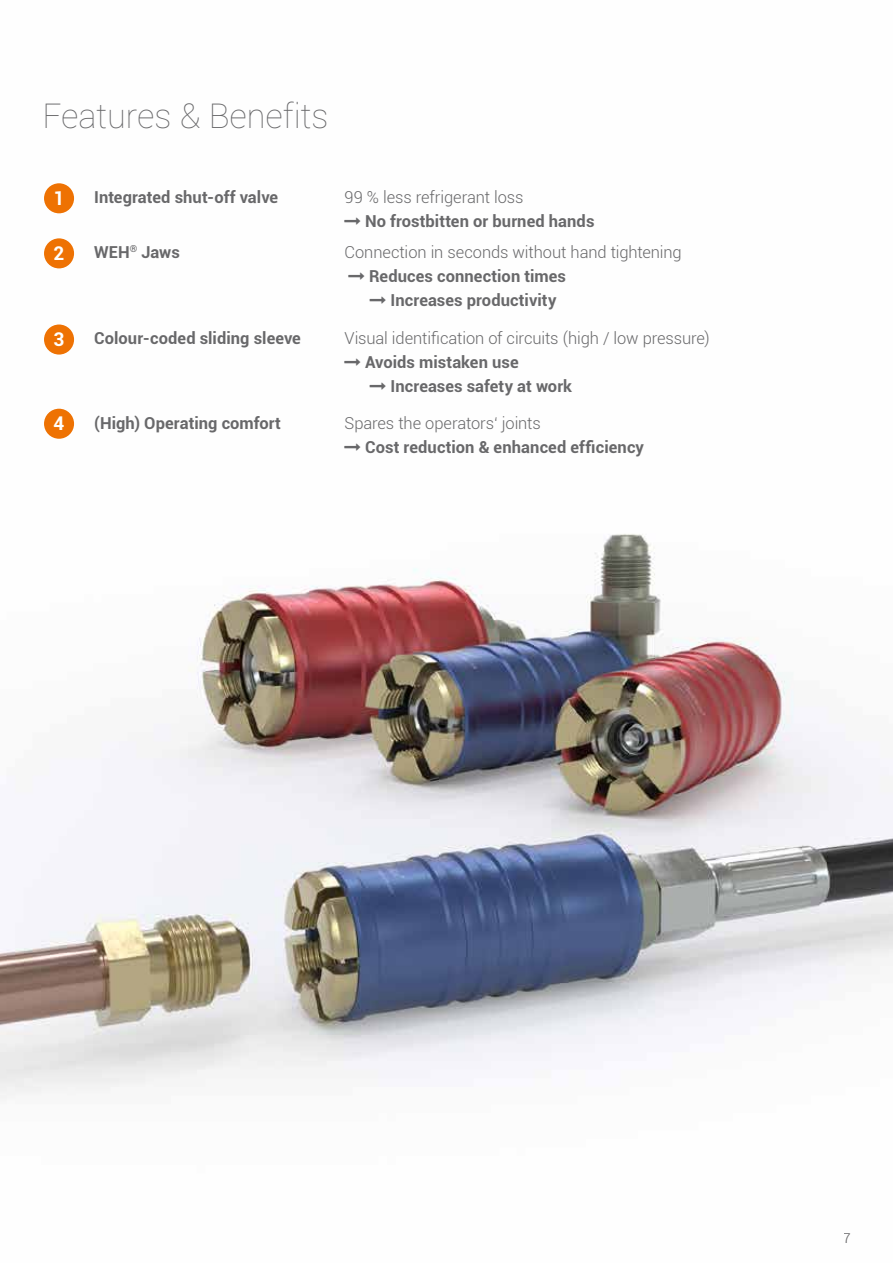
<style>
.page{position:relative;width:893px;height:1263px;background:#fff}
.page>*{position:absolute;margin:0;border:0;box-sizing:border-box;transform-origin:0 0}
.t1{font:100 34.35px "Roboto";color:#68686a}
.t2{font:700 18.9px "Roboto";color:#fff}
.t3{font:700 16.5px/24px "Roboto";letter-spacing:.005em;color:#68686a}
.t4{font:300 16.5px "Roboto";letter-spacing:-.005em;color:#68686a}
.t5{font:300 13.5px "Roboto";color:#68686a}
</style>
<div class="page">
<img style="left:0;top:534px;width:893px;height:565px">
<div style="left:43px;top:183px;width:32px;height:31px;background:#ee7203;border-radius:50%"></div>
<div style="left:43px;top:182px;width:33px;height:33px;border:2px solid #fff;border-radius:50%"></div>
<div style="left:43px;top:238px;width:32px;height:31px;background:#ee7203;border-radius:50%"></div>
<div style="left:43px;top:237px;width:33px;height:33px;border:2px solid #fff;border-radius:50%"></div>
<div style="left:43px;top:324px;width:32px;height:31px;background:#ee7203;border-radius:50%"></div>
<div style="left:43px;top:323px;width:33px;height:33px;border:2px solid #fff;border-radius:50%"></div>
<div style="left:43px;top:408px;width:32px;height:31px;background:#ee7203;border-radius:50%"></div>
<div style="left:43px;top:407px;width:33px;height:33px;border:2px solid #fff;border-radius:50%"></div>
<h1 class="t1" style="left:43px;top:92px;width:287px">Features &amp; Benefits</h1>
<p class="t2" style="left:54px;top:185px;width:12px">1</p>
<p class="t2" style="left:54px;top:240px;width:12px">2</p>
<p class="t2" style="left:54px;top:326px;width:12px">3</p>
<p class="t2" style="left:54px;top:410px;width:12px">4</p>
<p class="t3" style="left:94px;top:184px;width:186px">Integrated shut-off valve</p>
<p class="t4" style="left:344px;top:185px;width:181px">99 % less refrigerant loss</p>
<p class="t3" style="left:365px;top:208px;width:231px">No frostbitten or burned hands</p>
<p class="t3" style="left:94px;top:239px;width:87px">WEH<sup>®</sup> Jaws</p>
<p class="t4" style="left:344px;top:240px;width:339px">Connection in seconds without hand tightening</p>
<p class="t3" style="left:391px;top:263px;width:177px;text-indent:-21px">Reduces connection times<br>Increases productivity</p>
<p class="t3" style="left:94px;top:325px;width:208px">Colour-coded sliding sleeve</p>
<p class="t4" style="left:344px;top:327px;width:367px">Visual identification of circuits (high / low pressure)</p>
<p class="t3" style="left:391px;top:349px;width:183px;text-indent:-26px">Avoids mistaken use<br>Increases safety at work</p>
<p class="t3" style="left:94px;top:410px;width:188px">(High) Operating comfort</p>
<p class="t4" style="left:344px;top:412px;width:198px">Spares the operators‘ joints</p>
<p class="t3" style="left:365px;top:434px;width:280px">Cost reduction &amp; enhanced efficiency</p>
<p class="t5" style="left:844px;top:1229px;width:9px">7</p>
</div>
